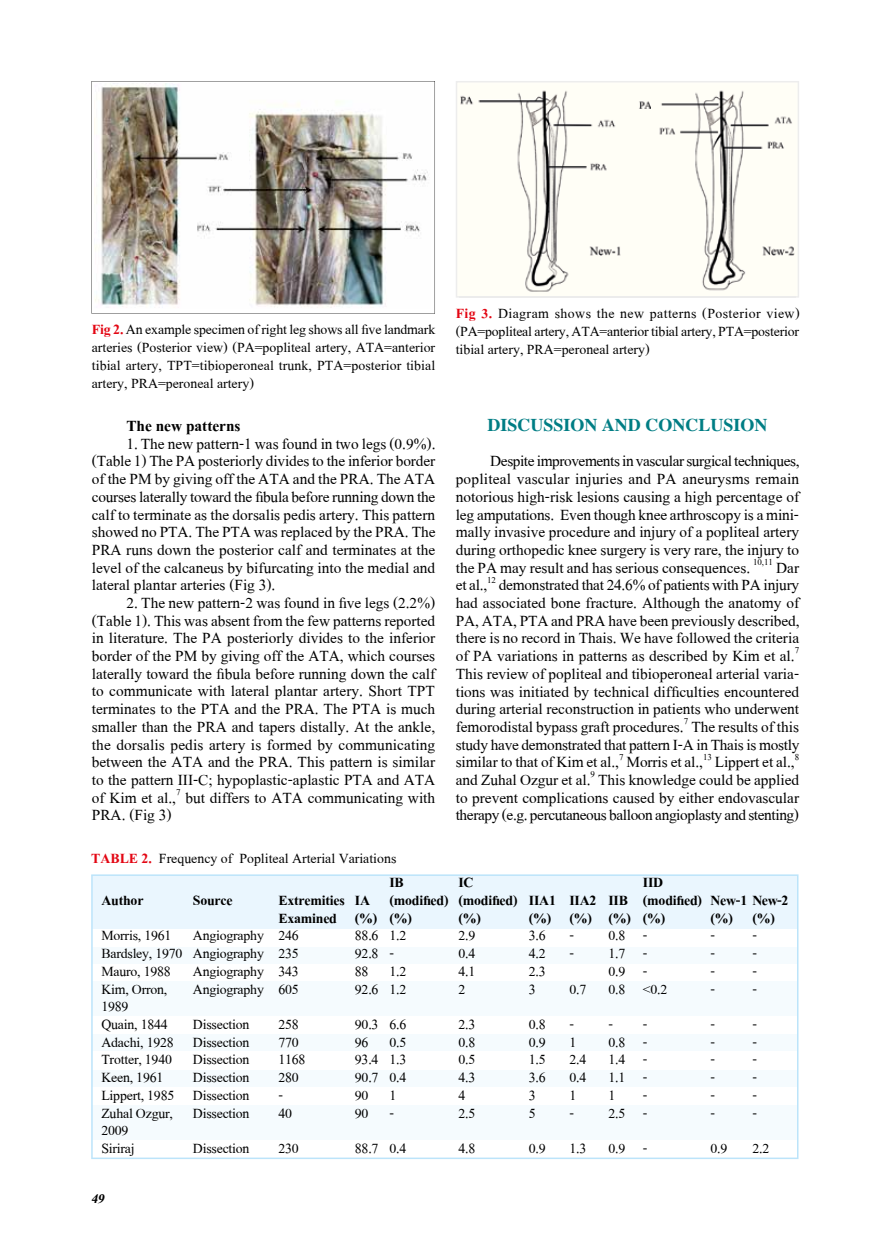
<style>
.page{position:relative;width:891px;height:1242px;background:#fff}
.page>*{position:absolute;margin:0;border:0;box-sizing:border-box;transform-origin:0 0}
.t1{font:23.25px/17.7px "UPC Angsana";color:#000;text-align:justify}
.t2{font:23.25px "UPC Angsana Bold";color:#000}
.t3{font:21px/17.7px "UPC Angsana";letter-spacing:-.01em;color:#000;text-align:justify}
.t4{font:21px/17.7px "UPC Angsana Bold";letter-spacing:-.01em;color:#000}
.t5{font:italic 19.5px "UPC Angsana Bold";color:#000}
.t6{font:700 18px "Times";color:#007d84}
.s1{font-family:"UPC Angsana Bold";color:#e30613}
</style>
<div class="page">
<img style="left:92px;top:81px;width:343px;height:233px">
<svg style="left:456px;top:81px;width:343px;height:217px;fill:#f8f8f3"></svg>
<img style="left:459px;top:85px;width:337px;height:213px">
<svg style="left:91px;top:874px;width:708px;height:285px"></svg>
<p class="t3" style="left:92px;top:320px;width:345px"><span class="s1">Fig 2.</span> An example specimen of right leg shows all five landmark arteries (Posterior view) (PA=popliteal artery, ATA=anterior tibial artery, TPT=tibioperoneal trunk, PTA=posterior tibial artery, PRA=peroneal artery)</p>
<p class="t2" style="left:126px;top:409px;width:116px">The new patterns</p>
<p class="t1" style="left:92px;top:433px;width:345px;text-indent:35px">1. The new pattern-1 was found in two legs (0.9%). (Table 1) The PA posteriorly divides to the inferior border of the PM by giving off the ATA and the PRA. The ATA courses laterally toward the fibula before running down the calf to terminate as the dorsalis pedis artery. This pattern showed no PTA. The PTA was replaced by the PRA. The PRA runs down the posterior calf and terminates at the level of the calcaneus by bifurcating into the medial and lateral plantar arteries (Fig 3).</p>
<p class="t1" style="left:92px;top:592px;width:345px;text-indent:35px">2. The new pattern-2 was found in five legs (2.2%) (Table 1). This was absent from the few patterns reported in literature. The PA posteriorly divides to the inferior border of the PM by giving off the ATA, which courses laterally toward the fibula before running down the calf to communicate with lateral plantar artery. Short TPT terminates to the PTA and the PRA. The PTA is much smaller than the PRA and tapers distally. At the ankle, the dorsalis pedis artery is formed by communicating between the ATA and the PRA. This pattern is similar to the pattern III-C; hypoplastic-aplastic PTA and ATA of Kim et al.,<sup>7</sup> but differs to ATA communicating with PRA. (Fig 3)</p>
<p class="t3" style="left:91px;top:848px;width:307px"><span class="s1">TABLE 2.</span> Frequency of Popliteal Arterial Variations</p>
<p class="t3" style="left:456px;top:303px;width:345px"><span class="s1">Fig 3.</span> Diagram shows the new patterns (Posterior view) (PA=popliteal artery, ATA=anterior tibial artery, PTA=posterior tibial artery, PRA=peroneal artery)</p>
<p class="t6" style="left:487px;top:408px;width:282px">DISCUSSION AND CONCLUSION</p>
<p class="t1" style="left:456px;top:451px;width:345px;text-indent:35px">Despite improvements in vascular surgical techniques, popliteal vascular injuries and PA aneurysms remain notorious high-risk lesions causing a high percentage of leg amputations. Even though knee arthroscopy is a mini&shy;mally invasive procedure and injury of a popliteal artery during orthopedic knee surgery is very rare, the injury to the PA may result and has serious consequences. <sup>10,11</sup> Dar et al.,<sup>12</sup> demonstrated that 24.6% of patients with PA injury had associated bone fracture. Although the anatomy of PA, ATA, PTA and PRA have been previously described, there is no record in Thais. We have followed the criteria of PA variations in patterns as described by Kim et al.<sup>7<br></sup>This review of popliteal and tibioperoneal arterial varia&shy;tions was initiated by technical difficulties encountered during arterial reconstruction in patients who underwent femorodistal bypass graft procedures.<sup>7</sup> The results of this study have demonstrated that pattern I-A in Thais is mostly similar to that of Kim et al.,<sup>7</sup> Morris et al.,<sup>13</sup> Lippert et al.,<sup>8 </sup>and Zuhal Ozgur et al.<sup>9</sup> This knowledge could be applied to prevent complications caused by either endovascular therapy (e.g. percutaneous balloon angioplasty and stenting)</p>
<p class="t4" style="left:389px;top:872px;width:16px">IB</p>
<p class="t4" style="left:458px;top:872px;width:17px">IC</p>
<p class="t4" style="left:643px;top:872px;width:22px">IID</p>
<p class="t4" style="left:101px;top:890px;width:44px">Author</p>
<p class="t4" style="left:193px;top:890px;width:41px">Source</p>
<p class="t4" style="left:278px;top:890px;width:511px">Extremities IA (modified) (modified) IIA1 IIA2 IIB (modified) New-1 New-2<br>Examined (%) (%)</p>
<p class="t4" style="left:458px;top:908px;width:24px">(%)</p>
<p class="t4" style="left:529px;top:908px;width:138px">(%) (%) (%) (%)</p>
<p class="t4" style="left:710px;top:908px;width:66px">(%) (%)</p>
<p class="t3" style="left:101px;top:926px;width:199px">Morris, 1961 Angiography 246</p>
<p class="t3" style="left:355px;top:926px;width:53px">88.6 1.2</p>
<p class="t3" style="left:458px;top:926px;width:18px">2.9</p>
<p class="t3" style="left:529px;top:926px;width:47px">3.6 -</p>
<p class="t3" style="left:608px;top:926px;width:41px">0.8 -</p>
<p class="t3" style="left:710px;top:926px;width:48px">- -</p>
<p class="t3" style="left:101px;top:943px;width:199px">Bardsley, 1970 Angiography 235</p>
<p class="t3" style="left:355px;top:943px;width:41px">92.8 -</p>
<p class="t3" style="left:458px;top:943px;width:18px">0.4</p>
<p class="t3" style="left:529px;top:943px;width:47px">4.2 -</p>
<p class="t3" style="left:608px;top:943px;width:41px">1.7 -</p>
<p class="t3" style="left:710px;top:943px;width:48px">- -</p>
<p class="t3" style="left:101px;top:961px;width:199px">Mauro, 1988 Angiography 343</p>
<p class="t3" style="left:355px;top:961px;width:53px">88 1.2</p>
<p class="t3" style="left:458px;top:961px;width:18px">4.1</p>
<p class="t3" style="left:529px;top:961px;width:18px">2.3</p>
<p class="t3" style="left:608px;top:961px;width:41px">0.9 -</p>
<p class="t3" style="left:710px;top:961px;width:48px">- -</p>
<p class="t3" style="left:101px;top:979px;width:199px">Kim, Orron, Angiography 605</p>
<p class="t3" style="left:355px;top:979px;width:53px">92.6 1.2</p>
<p class="t3" style="left:458px;top:979px;width:8px">2</p>
<p class="t3" style="left:529px;top:979px;width:8px">3</p>
<p class="t3" style="left:569px;top:979px;width:100px">0.7 0.8 &lt;0.2</p>
<p class="t3" style="left:710px;top:979px;width:48px">- -</p>
<p class="t3" style="left:101px;top:996px;width:150px">1989<br>Quain, 1844 Dissection</p>
<p class="t3" style="left:278px;top:1014px;width:22px">258</p>
<p class="t3" style="left:355px;top:1014px;width:53px">90.3 6.6</p>
<p class="t3" style="left:458px;top:1014px;width:18px">2.3</p>
<p class="t3" style="left:529px;top:1014px;width:47px">0.8 -</p>
<p class="t3" style="left:608px;top:1014px;width:41px">- -</p>
<p class="t3" style="left:710px;top:1014px;width:48px">- -</p>
<p class="t3" style="left:101px;top:1032px;width:150px">Adachi, 1928 Dissection</p>
<p class="t3" style="left:278px;top:1032px;width:22px">770</p>
<p class="t3" style="left:355px;top:1032px;width:53px">96 0.5</p>
<p class="t3" style="left:458px;top:1032px;width:18px">0.8</p>
<p class="t3" style="left:529px;top:1032px;width:49px">0.9 1</p>
<p class="t3" style="left:608px;top:1032px;width:41px">0.8 -</p>
<p class="t3" style="left:710px;top:1032px;width:48px">- -</p>
<p class="t3" style="left:101px;top:1049px;width:150px">Trotter, 1940 Dissection</p>
<p class="t3" style="left:278px;top:1049px;width:29px">1168</p>
<p class="t3" style="left:355px;top:1049px;width:53px">93.4 1.3</p>
<p class="t3" style="left:458px;top:1049px;width:18px">0.5</p>
<p class="t3" style="left:529px;top:1049px;width:120px">1.5 2.4 1.4 -</p>
<p class="t3" style="left:710px;top:1049px;width:48px">- -</p>
<p class="t3" style="left:101px;top:1067px;width:64px">Keen, 1961</p>
<p class="t3" style="left:193px;top:1067px;width:58px">Dissection</p>
<p class="t3" style="left:278px;top:1067px;width:22px">280</p>
<p class="t3" style="left:355px;top:1067px;width:53px">90.7 0.4</p>
<p class="t3" style="left:458px;top:1067px;width:18px">4.3</p>
<p class="t3" style="left:529px;top:1067px;width:120px">3.6 0.4 1.1 -</p>
<p class="t3" style="left:710px;top:1067px;width:48px">- -</p>
<p class="t3" style="left:101px;top:1085px;width:150px">Lippert, 1985 Dissection</p>
<p class="t3" style="left:278px;top:1085px;width:6px">-</p>
<p class="t3" style="left:355px;top:1085px;width:43px">90 1</p>
<p class="t3" style="left:458px;top:1085px;width:8px">4</p>
<p class="t3" style="left:529px;top:1085px;width:8px">3</p>
<p class="t3" style="left:569px;top:1085px;width:8px">1</p>
<p class="t3" style="left:608px;top:1085px;width:8px">1</p>
<p class="t3" style="left:643px;top:1085px;width:6px">-</p>
<p class="t3" style="left:710px;top:1085px;width:48px">- -</p>
<p class="t3" style="left:101px;top:1103px;width:150px">Zuhal Ozgur, Dissection</p>
<p class="t3" style="left:278px;top:1103px;width:15px">40</p>
<p class="t3" style="left:355px;top:1103px;width:41px">90 -</p>
<p class="t3" style="left:458px;top:1103px;width:18px">2.5</p>
<p class="t3" style="left:529px;top:1103px;width:8px">5</p>
<p class="t3" style="left:569px;top:1103px;width:80px">- 2.5 -</p>
<p class="t3" style="left:710px;top:1103px;width:48px">- -</p>
<p class="t3" style="left:101px;top:1120px;width:35px">2009<br>Siriraj</p>
<p class="t3" style="left:193px;top:1138px;width:58px">Dissection</p>
<p class="t3" style="left:278px;top:1138px;width:22px">230</p>
<p class="t3" style="left:355px;top:1138px;width:53px">88.7 0.4</p>
<p class="t3" style="left:458px;top:1138px;width:18px">4.8</p>
<p class="t3" style="left:529px;top:1138px;width:120px">0.9 1.3 0.9 -</p>
<p class="t3" style="left:710px;top:1138px;width:60px">0.9 2.2</p>
<p class="t5" style="left:91px;top:1184px;width:14px">49</p>
</div>
